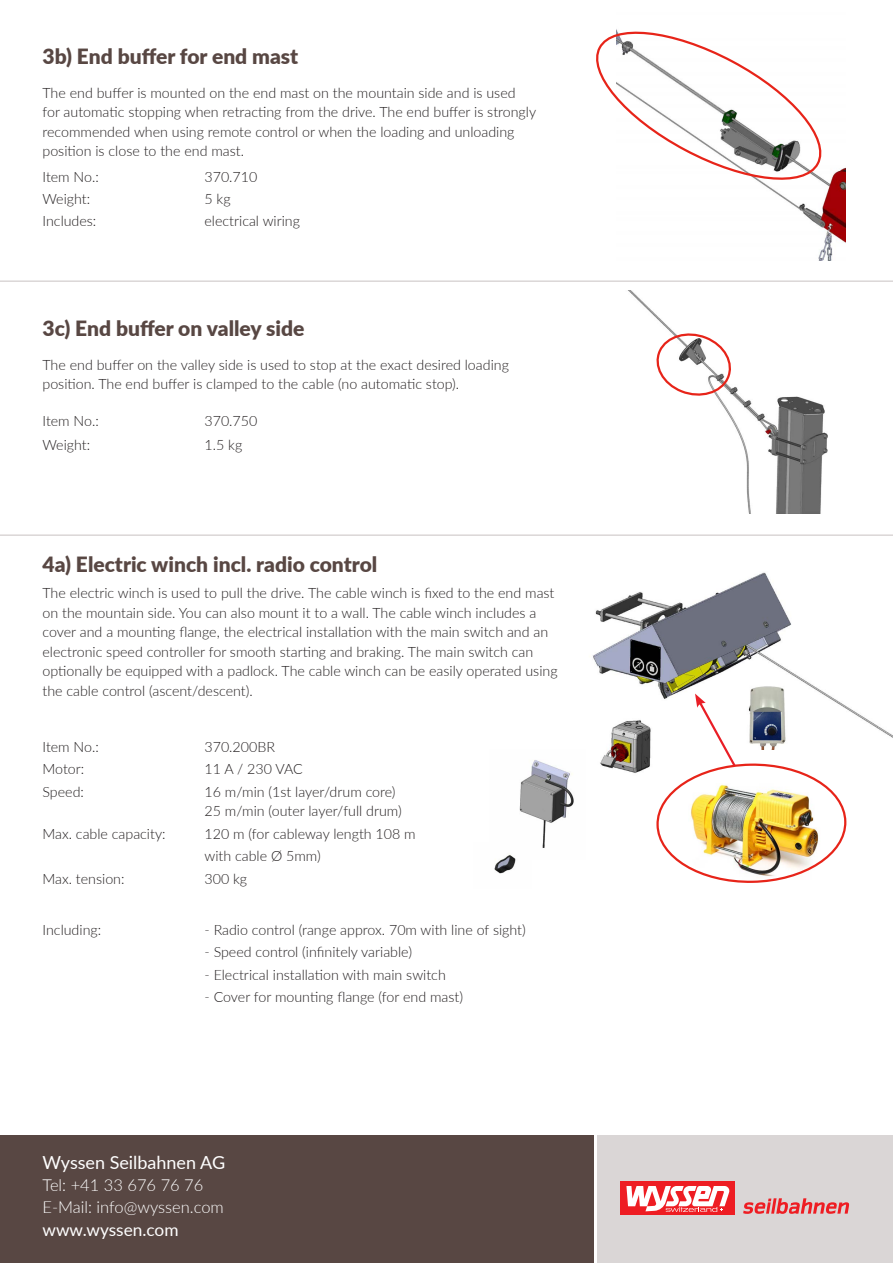
<style>
.page{position:relative;width:893px;height:1263px;background:#fff}
.page>*{position:absolute;margin:0;border:0;box-sizing:border-box;transform-origin:0 0}
.t1{font:900 21px "Lato";color:#584743}
.t2{font:18px "Lato";color:#fff}
.t3{font:17.25px "Lato";color:#fff}
.t4{font:300 16.5px/21.9px "Lato";color:#fff}
.t5{font:300 14.25px/19.5px "Lato";color:#231f20}
</style>
<div class="page">
<img style="left:592px;top:572px;width:301px;height:201px">
<img style="left:768px;top:168px;width:77px;height:92px">
<div style="left:0;top:1135px;width:594px;height:128px;background:#584743"></div>
<div style="left:598px;top:1135px;width:295px;height:128px;background:#dad6d6"></div>
<div style="left:620px;top:1181px;width:114px;height:34px;background:#ee1d23"></div>
<svg style="left:743px;top:1198px;width:106px;height:16px"></svg>
<svg style="left:626px;top:1186px;width:104px;height:26px"></svg>
<hr style="left:0;top:280px;width:893px;height:2px;background:#dad6d6">
<hr style="left:0;top:534px;width:893px;height:2px;background:#dad6d6">
<svg style="left:596px;top:29px;width:238px;height:159px"></svg>
<img style="left:629px;top:291px;width:199px;height:222px">
<svg style="left:650px;top:327px;width:87px;height:72px"></svg>
<img style="left:656px;top:693px;width:191px;height:190px">
<img style="left:744px;top:683px;width:48px;height:67px">
<img style="left:519px;top:760px;width:55px;height:88px">
<img style="left:494px;top:843px;width:37px;height:31px">
<h1 class="t1" style="left:43px;top:41px;width:257px">3b) End buffer for end mast</h1>
<p class="t5" style="left:43px;top:83px;width:495px">The end buffer is mounted on the end mast on the mountain side and is used for automatic stopping when retracting from the drive. The end buffer is strongly recommended when using remote control or when the loading and unloading position is close to the end mast.</p>
<p class="t5" style="left:43px;top:167px;width:58px">Item No.:</p>
<p class="t5" style="left:205px;top:167px;width:54px">370.710</p>
<p class="t5" style="left:43px;top:189px;width:49px">Weight:</p>
<p class="t5" style="left:205px;top:189px;width:28px">5 kg</p>
<p class="t5" style="left:43px;top:210px;width:55px">Includes:</p>
<p class="t5" style="left:205px;top:210px;width:97px">electrical wiring</p>
<h1 class="t1" style="left:43px;top:313px;width:264px">3c) End buffer on valley side</h1>
<p class="t5" style="left:43px;top:354px;width:468px">The end buffer on the valley side is used to stop at the exact desired loading position. The end buffer is clamped to the cable (no automatic stop).</p>
<p class="t5" style="left:43px;top:410px;width:58px">Item No.:</p>
<p class="t5" style="left:205px;top:410px;width:54px">370.750</p>
<p class="t5" style="left:43px;top:434px;width:49px">Weight:</p>
<p class="t5" style="left:205px;top:434px;width:39px">1.5 kg</p>
<h1 class="t1" style="left:43px;top:548px;width:336px">4a) Electric winch incl. radio control</h1>
<p class="t5" style="left:43px;top:583px;width:517px">The electric winch is used to pull the drive. The cable winch is fixed to the end mast on the mountain side. You can also mount it to a wall. The cable winch includes a cover and a mounting flange, the electrical installation with the main switch and an electronic speed controller for smooth starting and braking. The main switch can optionally be equipped with a padlock. The cable winch can be easily operated using the cable control (ascent/descent).</p>
<p class="t5" style="left:43px;top:736px;width:58px">Item No.:</p>
<p class="t5" style="left:205px;top:736px;width:72px">370.200BR</p>
<p class="t5" style="left:43px;top:759px;width:43px">Motor:</p>
<p class="t5" style="left:205px;top:759px;width:100px">11 A / 230 VAC</p>
<p class="t5" style="left:43px;top:781px;width:43px">Speed:</p>
<p class="t5" style="left:205px;top:781px;width:199px">16 m/min (1st layer/drum core)<br>25 m/min (outer layer/full drum)</p>
<p class="t5" style="left:43px;top:823px;width:125px">Max. cable capacity:</p>
<p class="t5" style="left:205px;top:822px;width:213px;line-height:22.5px">120 m (for cableway length 108 m with cable Ø 5mm)</p>
<p class="t5" style="left:43px;top:868px;width:84px">Max. tension:</p>
<p class="t5" style="left:205px;top:868px;width:44px">300 kg</p>
<p class="t5" style="left:43px;top:919px;width:60px">Including:</p>
<p class="t5" style="left:205px;top:919px;width:323px">- Radio control (range approx. 70m with line of sight)</p>
<p class="t5" style="left:205px;top:942px;width:209px">- Speed control (infinitely variable)</p>
<p class="t5" style="left:205px;top:964px;width:243px">- Electrical installation with main switch</p>
<p class="t5" style="left:205px;top:987px;width:260px">- Cover for mounting flange (for end mast)</p>
<p class="t2" style="left:43px;top:1150px;width:184px">Wyssen Seilbahnen AG</p>
<p class="t4" style="left:43px;top:1174px;width:183px">Tel: +41 33 676 76 76<br>E-Mail: info@wyssen.com</p>
<p class="t3" style="left:43px;top:1217px;width:138px">www.wyssen.com</p>
</div>
